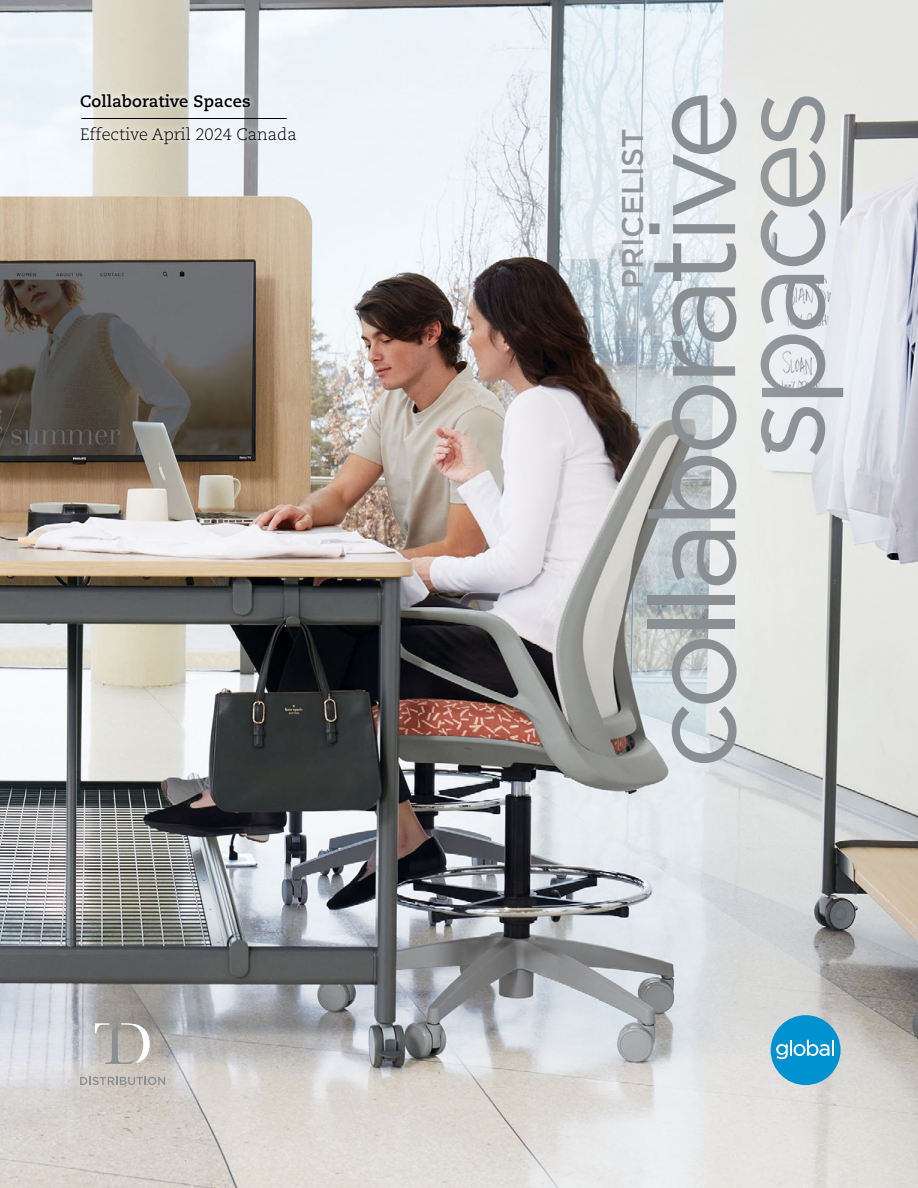
<style>
.page{position:relative;width:918px;height:1188px;background:#fff}
.page>*{position:absolute;margin:0;border:0;box-sizing:border-box;transform-origin:0 0}
.t1{font:120px "Gotham";letter-spacing:-.06em;color:#8a8f93}
.t2{font:500 30px "Gotham";letter-spacing:.005em;color:#8a8f93}
.t3{font:300 16.5px "Caecilia LT Std";color:#000}
.t4{font:700 16.5px "Caecilia LT Pro 75";letter-spacing:.01em;color:#000}
</style>
<div class="page">
<img style="left:0;top:0;width:918px;height:1188px">
<svg style="left:80px;top:1077px;width:85px;height:8px"></svg>
<svg style="left:95px;top:1023px;width:55px;height:41px;background:#b9b5b1"></svg>
<div style="left:771px;top:1015px;width:70px;height:70px;background:#0091d1;border-radius:50%"></div>
<svg style="left:776px;top:1040px;width:58px;height:19px"></svg>
<svg style="left:75px;top:88px;width:227px;height:62px;fill:#ebf2f8"></svg>
<hr style="left:81px;top:118px;width:206px;height:1px;background:#000">
<svg style="left:525px;top:49px;width:31px;height:323px;background:#8f8e91"></svg>
<svg style="left:835px;top:3px;width:83px;height:544px;background:#d7d8dc"></svg>
<svg style="left:556px;top:2px;width:279px;height:856px;background:#d0d4d5"></svg>
<p class="t4" style="left:80px;top:90px;width:172px">Collaborative Spaces</p>
<p class="t3" style="left:80px;top:125px;width:218px">Effective April 2024 Canada</p>
<h2 class="t2" style="left:613px;top:289px;width:162px;rotate:-90deg">PRICELIST</h2>
<h1 class="t1" style="left:626px;top:770px;width:682px;rotate:-90deg">collaborative</h1>
<h1 class="t1" style="left:715px;top:460px;width:372px;rotate:-90deg">spaces</h1>
</div>
